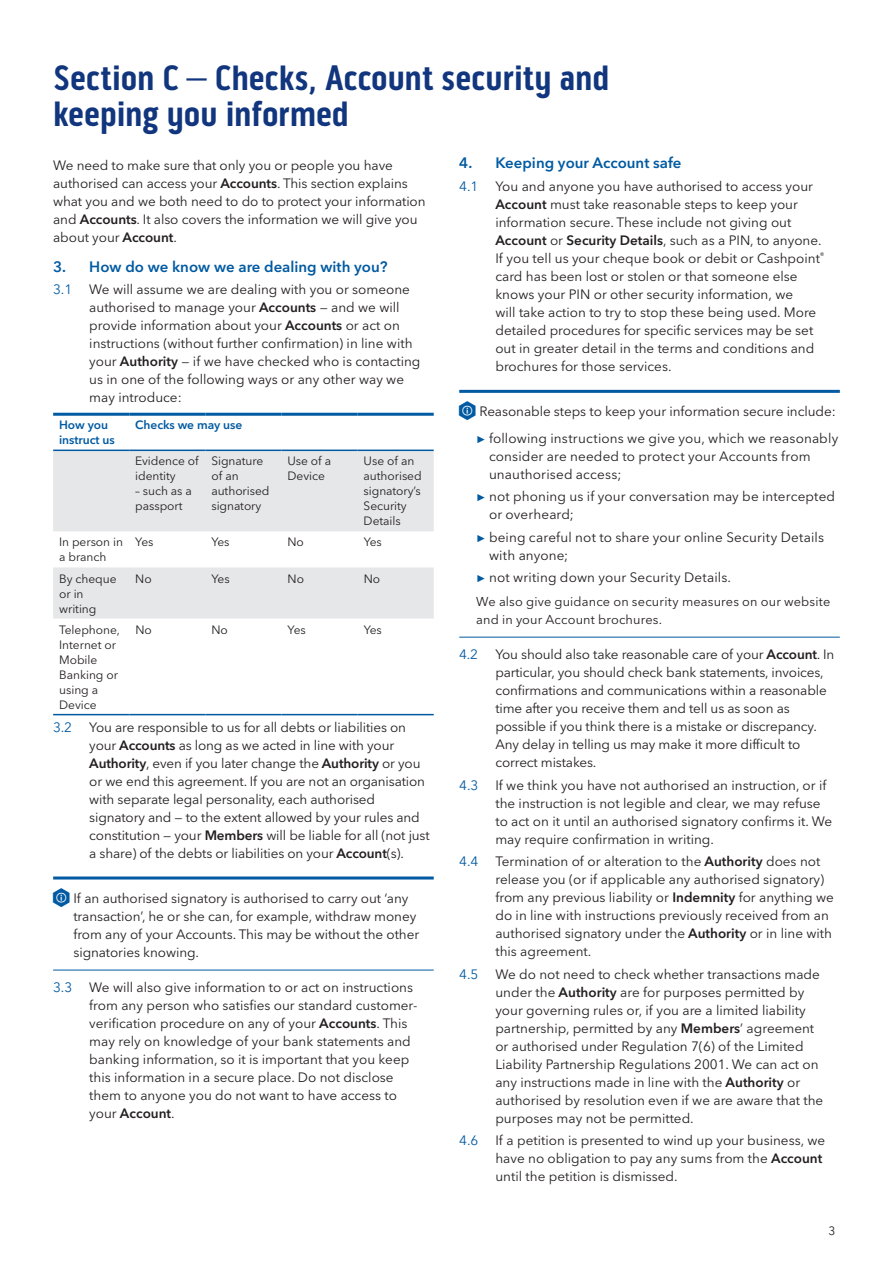
<style>
.page{position:relative;width:893px;height:1263px;background:#fff}
.page>*{position:absolute;margin:0;border:0;box-sizing:border-box;transform-origin:0 0}
.t1{font:700 36px/36px "Bo S Pill Gothic";letter-spacing:-.005em;color:#11367e}
.t2{font:600 15px "Avenir Next LT Pro";color:#015aa2}
.t3{font:13.5px/18px "Avenir Next LT Pro";color:#231f20}
.t4{font:13.5px "Avenir Next LT Pro";color:#015aa2}
.t5{font:12.75px/18px "Avenir Next LT Pro";letter-spacing:.01em;color:#231f20}
.t6{font:12px/15px "Avenir Next LT Pro";letter-spacing:-.005em;color:#231f20}
.t7{font:600 12px/15px "Avenir Next LT Pro";letter-spacing:-.005em;color:#015aa2}
.s1{font-weight:600}
.s2{font-family:"Bo S Icon Font";font-size:16.5px;color:#015aa2}
.s3{font-family:"Arial";font-weight:700;font-size:10.2px;color:#015aa2}
</style>
<div class="page">
<hr style="left:53px;top:876px;width:381px;height:3px;background:#015aa2">
<hr style="left:53px;top:970px;width:381px;height:1px;background:#015aa2">
<svg style="left:53px;top:451px;width:381px;height:167px;fill:#e6e7e9"></svg>
<hr style="left:53px;top:413px;width:76px;height:3px;background:#015aa2">
<hr style="left:129px;top:413px;width:76px;height:3px;background:#015aa2">
<hr style="left:205px;top:413px;width:76px;height:3px;background:#015aa2">
<hr style="left:281px;top:413px;width:77px;height:3px;background:#015aa2">
<hr style="left:358px;top:413px;width:76px;height:3px;background:#015aa2">
<hr style="left:53px;top:450px;width:76px;height:1px;background:#015aa2">
<hr style="left:129px;top:450px;width:76px;height:1px;background:#015aa2">
<hr style="left:205px;top:450px;width:76px;height:1px;background:#015aa2">
<hr style="left:281px;top:450px;width:77px;height:1px;background:#015aa2">
<hr style="left:358px;top:450px;width:76px;height:1px;background:#015aa2">
<hr style="left:53px;top:714px;width:76px;height:1px;background:#015aa2">
<hr style="left:129px;top:714px;width:76px;height:1px;background:#015aa2">
<hr style="left:205px;top:714px;width:76px;height:1px;background:#015aa2">
<hr style="left:281px;top:714px;width:77px;height:1px;background:#015aa2">
<hr style="left:358px;top:714px;width:76px;height:1px;background:#015aa2">
<hr style="left:459px;top:390px;width:381px;height:3px;background:#015aa2">
<hr style="left:459px;top:637px;width:381px;height:1px;background:#015aa2">
<h1 class="t1" style="left:53px;top:61px;width:558px">Section C – Checks, Account security and keeping you informed</h1>
<p class="t3" style="left:53px;top:156px;width:374px">We need to make sure that only you or people you have authorised can access your <span class="s1">Accounts</span>. This section explains what you and we both need to do to protect your information and <span class="s1">Accounts</span>. It also covers the information we will give you about your <span class="s1">Account</span>.</p>
<p class="t2" style="left:53px;top:257px;width:336px">3. How do we know we are dealing with you?</p>
<p class="t4" style="left:53px;top:281px;width:21px">3.1</p>
<p class="t3" style="left:89px;top:280px;width:333px">We will assume we are dealing with you or someone authorised to manage your <span class="s1">Accounts</span> – and we will provide information about your <span class="s1">Accounts</span> or act on instructions (without further confirmation) in line with your <span class="s1">Authority</span> – if we have checked who is contacting us in one of the following ways or any other way we may introduce:</p>
<p class="t7" style="left:59px;top:418px;width:57px">How you instruct us</p>
<p class="t7" style="left:135px;top:418px;width:109px">Checks we may use</p>
<p class="t6" style="left:135px;top:454px;width:65px">Evidence of identity</p>
<p class="t6" style="left:135px;top:484px;width:58px">– such as a passport</p>
<p class="t2" style="left:459px;top:154px;width:224px">4. Keeping your Account safe</p>
<p class="t4" style="left:459px;top:178px;width:21px">4.1</p>
<p class="t3" style="left:495px;top:177px;width:331px">You and anyone you have authorised to access your <span class="s1">Account</span> must take reasonable steps to keep your information secure. These include not giving out <span class="s1">Account</span> or <span class="s1">Security Details</span>, such as a PIN, to anyone.<br>If you tell us your cheque book or debit or Cashpoint<sup>® </sup>card has been lost or stolen or that someone else knows your PIN or other security information, we<br>will take action to try to stop these being used. More detailed procedures for specific services may be set out in greater detail in the terms and conditions and brochures for those services.</p>
<p class="t3" style="left:459px;top:398px;width:380px;line-height:26.5px;text-align:right"><span class="s2">Ó</span> Reasonable steps to keep your information secure include: <span class="s3">►</span> following instructions we give you, which we reasonably</p>
<p class="t3" style="left:489px;top:447px;width:323px">consider are needed to protect your Accounts from unauthorised access;</p>
<p class="t3" style="left:489px;top:488px;width:348px;text-indent:-13px"><span class="s3">►</span> not phoning us if your conversation may be intercepted or overheard;</p>
<p class="t3" style="left:489px;top:528px;width:337px;text-indent:-13px"><span class="s3">►</span> being careful not to share your online Security Details with anyone;</p>
<p class="t3" style="left:476px;top:569px;width:256px"><span class="s3">►</span> not writing down your Security Details.</p>
<p class="t5" style="left:476px;top:593px;width:356px">We also give guidance on security measures on our website and in your Account brochures.</p>
<p class="t4" style="left:459px;top:646px;width:20px">4.2</p>
<p class="t3" style="left:495px;top:645px;width:340px">You should also take reasonable care of your <span class="s1">Account</span>. In particular, you should check bank statements, invoices, confirmations and communications within a reasonable time after you receive them and tell us as soon as possible if you think there is a mistake or discrepancy.<br>Any delay in telling us may make it more difficult to correct mistakes.</p>
<p class="t4" style="left:459px;top:777px;width:21px">4.3</p>
<p class="t3" style="left:495px;top:776px;width:338px">If we think you have not authorised an instruction, or if the instruction is not legible and clear, we may refuse to act on it until an authorised signatory confirms it. We may require confirmation in writing.</p>
<p class="t4" style="left:459px;top:853px;width:21px">4.4</p>
<p class="t3" style="left:495px;top:852px;width:340px">Termination of or alteration to the <span class="s1">Authority</span> does not release you (or if applicable any authorised signatory) from any previous liability or <span class="s1">Indemnity</span> for anything we do in line with instructions previously received from an authorised signatory under the <span class="s1">Authority</span> or in line with this agreement.</p>
<p class="t4" style="left:459px;top:966px;width:21px">4.5</p>
<p class="t3" style="left:495px;top:965px;width:329px">We do not need to check whether transactions made under the <span class="s1">Authority</span> are for purposes permitted by your governing rules or, if you are a limited liability partnership, permitted by any <span class="s1">Members</span>’ agreement or authorised under Regulation 7(6) of the Limited Liability Partnership Regulations 2001. We can act on any instructions made in line with the <span class="s1">Authority</span> or authorised by resolution even if we are aware that the purposes may not be permitted.</p>
<p class="t4" style="left:459px;top:1132px;width:21px">4.6</p>
<p class="t3" style="left:495px;top:1131px;width:331px">If a petition is presented to wind up your business, we have no obligation to pay any sums from the <span class="s1">Account </span>until the petition is dismissed.</p>
<p class="t6" style="left:211px;top:454px;width:60px">Signature of an authorised signatory</p>
<p class="t6" style="left:287px;top:454px;width:45px">Use of a<br>Device</p>
<p class="t6" style="left:364px;top:454px;width:60px">Use of an authorised signatory’s<br>Security<br>Details</p>
<p class="t6" style="left:59px;top:535px;width:65px">In person in a branch</p>
<p class="t6" style="left:135px;top:535px;width:20px">Yes</p>
<p class="t6" style="left:211px;top:535px;width:20px">Yes</p>
<p class="t6" style="left:288px;top:535px;width:18px">No</p>
<p class="t6" style="left:364px;top:535px;width:20px">Yes</p>
<p class="t6" style="left:59px;top:571px;width:59px">By cheque or in writing</p>
<p class="t6" style="left:135px;top:571px;width:18px">No</p>
<p class="t6" style="left:211px;top:571px;width:20px">Yes</p>
<p class="t6" style="left:288px;top:571px;width:18px">No</p>
<p class="t6" style="left:364px;top:571px;width:18px">No</p>
<p class="t6" style="left:59px;top:622px;width:62px">Telephone,<br>Internet or<br>Mobile<br>Banking or using a<br>Device</p>
<p class="t6" style="left:135px;top:622px;width:18px">No</p>
<p class="t6" style="left:211px;top:622px;width:18px">No</p>
<p class="t6" style="left:288px;top:622px;width:20px">Yes</p>
<p class="t6" style="left:364px;top:622px;width:20px">Yes</p>
<p class="t4" style="left:53px;top:719px;width:20px">3.2</p>
<p class="t3" style="left:89px;top:718px;width:342px">You are responsible to us for all debts or liabilities on your <span class="s1">Accounts</span> as long as we acted in line with your <span class="s1">Authority</span>, even if you later change the <span class="s1">Authority</span> or you or we end this agreement. If you are not an organisation with separate legal personality, each authorised signatory and – to the extent allowed by your rules and constitution – your <span class="s1">Members</span> will be liable for all (not just a share) of the debts or liabilities on your <span class="s1">Account</span>(s).</p>
<p class="t3" style="left:73px;top:889px;width:347px;text-indent:-20px"><span class="s2">Ó</span> If an authorised signatory is authorised to carry out ‘any transaction’, he or she can, for example, withdraw money from any of your Accounts. This may be without the other signatories knowing.</p>
<p class="t4" style="left:53px;top:979px;width:21px">3.3</p>
<p class="t3" style="left:89px;top:978px;width:330px">We will also give information to or act on instructions from any person who satisfies our standard customer&shy;verification procedure on any of your <span class="s1">Accounts</span>. This may rely on knowledge of your bank statements and banking information, so it is important that you keep this information in a secure place. Do not disclose them to anyone you do not want to have access to your <span class="s1">Account</span>.</p>
<p class="t6" style="left:829px;top:1223px;width:8px">3</p>
</div>
